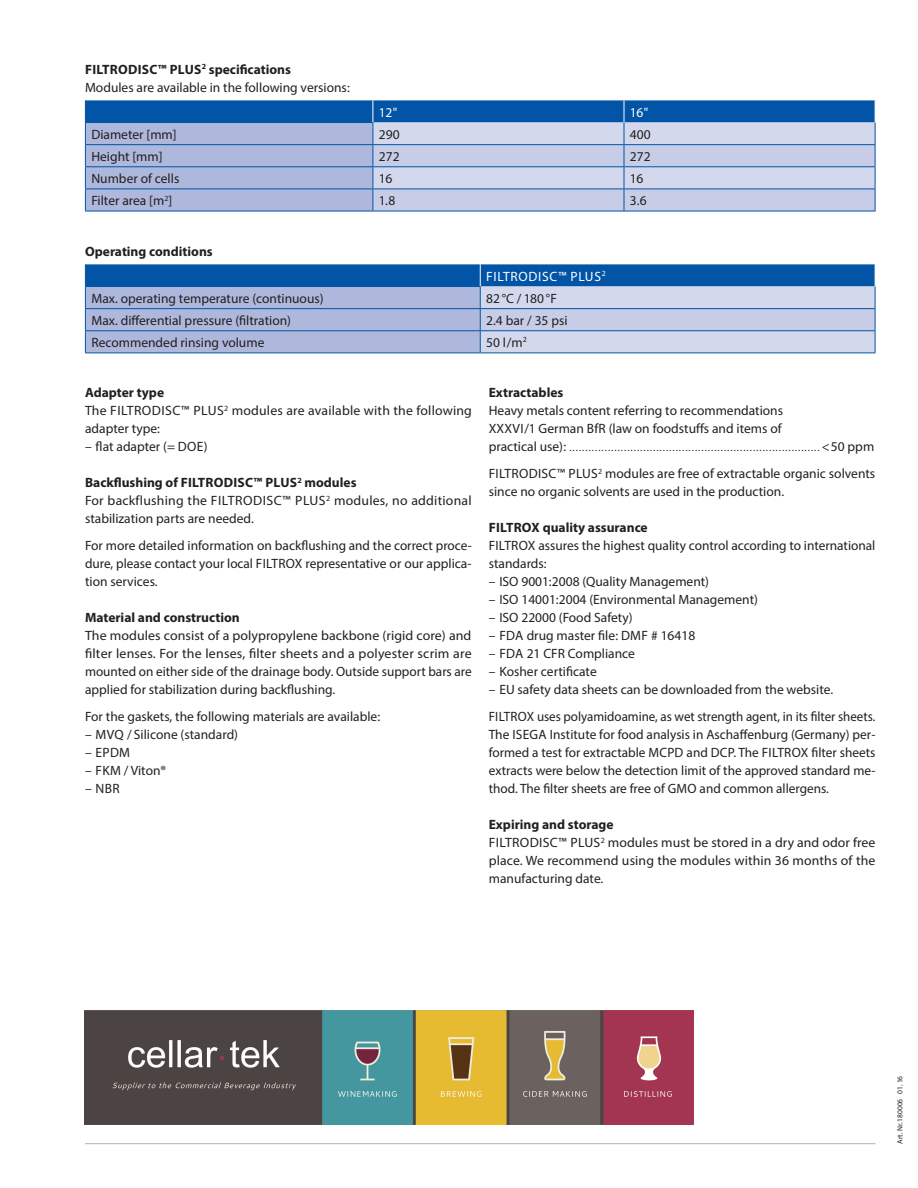
<style>
.page{position:relative;width:918px;height:1188px;background:#fff}
.page>*{position:absolute;margin:0;border:0;box-sizing:border-box;transform-origin:0 0}
.t1{font:13.5px/18px "Myriad Pro";color:#231f20}
.t2{font:13.5px/18px "Myriad";color:#231f20}
.t3{font:700 13.5px "Myriad Pro";color:#231f20}
.t4{font:13.5px "Myriad Pro";letter-spacing:.05em;color:#fff}
.t5{font:10.5px "Myriad";color:#231f20}
.t6{font:7.5px "Myriad Pro";color:#231f20}
.s1{font-weight:700}
.s2{font-size:13.5px}
</style>
<div class="page">
<hr style="left:85px;top:1143px;width:790px;height:1px;background:#b2b3b7">
<hr style="left:85px;top:211px;width:288px;height:1px;background:#0154a6">
<hr style="left:373px;top:211px;width:251px;height:1px;background:#0154a6">
<hr style="left:624px;top:211px;width:251px;height:1px;background:#0154a6">
<svg style="left:85px;top:100px;width:791px;height:111px;background:#93acd5"></svg>
<hr style="left:85px;top:353px;width:395px;height:1px;background:#0154a6">
<hr style="left:480px;top:353px;width:395px;height:1px;background:#0154a6">
<svg style="left:85px;top:264px;width:791px;height:89px;background:#89a6d2"></svg>
<img style="left:84px;top:1010px;width:609px;height:115px">
<p class="t1" style="left:85px;top:60px;width:266px"><span class="s1">FILTRODISC™ PLUS</span><sup>2</sup> <span class="s1">specifications<br></span>Modules are available in the following versions:</p>
<p class="t4" style="left:379px;top:104px;width:20px">12"</p>
<p class="t4" style="left:630px;top:104px;width:20px">16"</p>
<p class="t1" style="left:91px;top:125px;width:87px">Diameter [mm]</p>
<p class="t1" style="left:379px;top:125px;width:22px">290</p>
<p class="t1" style="left:630px;top:125px;width:22px">400</p>
<p class="t1" style="left:91px;top:147px;width:73px">Height [mm]</p>
<p class="t1" style="left:379px;top:147px;width:22px">272</p>
<p class="t1" style="left:630px;top:147px;width:22px">272</p>
<p class="t1" style="left:91px;top:169px;width:89px">Number of cells</p>
<p class="t1" style="left:379px;top:169px;width:15px">16</p>
<p class="t1" style="left:630px;top:169px;width:15px">16</p>
<p class="t1" style="left:91px;top:191px;width:82px">Filter area [m<sup>2</sup>]</p>
<p class="t1" style="left:379px;top:191px;width:18px">1.8</p>
<p class="t1" style="left:630px;top:191px;width:18px">3.6</p>
<p class="t3" style="left:85px;top:243px;width:129px">Operating conditions</p>
<p class="t4" style="left:486px;top:268px;width:121px">FILTRODISC™ PLUS<sup>2</sup></p>
<p class="t1" style="left:91px;top:289px;width:234px">Max. operating temperature (continuous)</p>
<p class="t1" style="left:486px;top:289px;width:72px">82°C / 180°F</p>
<p class="t1" style="left:91px;top:311px;width:201px">Max. differential pressure (filtration)</p>
<p class="t1" style="left:486px;top:311px;width:83px">2.4 bar / 35 psi</p>
<p class="t1" style="left:91px;top:333px;width:175px">Recommended rinsing volume</p>
<p class="t1" style="left:486px;top:333px;width:42px">50 l/m<sup>2</sup></p>
<p class="t1" style="left:85px;top:384px;width:388px"><span class="s1">Adapter type<br></span>The FILTRODISC™ PLUS<sup>2</sup> modules are available with the following adapter type:</p>
<p class="t1" style="left:85px;top:438px;width:124px">– flat adapter (= DOE)</p>
<p class="t1" style="left:85px;top:474px;width:388px"><span class="s1">Backflushing of FILTRODISC™ PLUS</span><sup>2</sup> <span class="s1">modules<br></span>For backflushing the FILTRODISC™ PLUS<sup>2</sup> modules, no additional stabilization parts are needed.</p>
<p class="t1" style="left:85px;top:537px;width:388px;text-align:justify">For more detailed information on backflushing and the correct proce&shy;dure, please contact your local FILTROX representative or our applica&shy;tion services.</p>
<p class="t3" style="left:85px;top:609px;width:156px">Material and construction</p>
<p class="t1" style="left:85px;top:627px;width:388px;text-align:justify">The modules consist of a polypropylene backbone (rigid core) and filter lenses. For the lenses, filter sheets and a polyester scrim are mounted on either side of the drainage body. Outside support bars are applied for stabilization during backflushing.</p>
<p class="t1" style="left:85px;top:708px;width:297px">For the gaskets, the following materials are available:</p>
<p class="t1" style="left:85px;top:726px;width:155px">– MVQ / Silicone (standard)</p>
<p class="t1" style="left:85px;top:744px;width:47px">– EPDM</p>
<p class="t1" style="left:85px;top:762px;width:83px">– FKM / Viton®</p>
<p class="t1" style="left:85px;top:780px;width:36px">– NBR</p>
<p class="t3" style="left:489px;top:384px;width:76px">Extractables</p>
<p class="t2" style="left:489px;top:402px;width:296px">Heavy metals content referring to recommendations<br>XXXVI/1 German BfR (law on foodstuffs and items of</p>
<p class="t5" style="left:489px;top:443px;width:387px"><span class="s2">practical use):</span> ..............................................................................<span class="s2">&lt;50 ppm</span></p>
<p class="t1" style="left:489px;top:465px;width:388px">FILTRODISC™ PLUS<sup>2</sup> modules are free of extractable organic solvents since no organic solvents are used in the production.</p>
<p class="t3" style="left:489px;top:519px;width:160px">FILTROX quality assurance</p>
<p class="t1" style="left:489px;top:537px;width:388px">FILTROX assures the highest quality control according to international standards:</p>
<p class="t1" style="left:489px;top:573px;width:222px">– ISO 9001:2008 (Quality Management)</p>
<p class="t1" style="left:489px;top:591px;width:271px">– ISO 14001:2004 (Environmental Management)</p>
<p class="t1" style="left:489px;top:609px;width:145px">– ISO 22000 (Food Safety)</p>
<p class="t1" style="left:489px;top:627px;width:208px">– FDA drug master file: DMF # 16418</p>
<p class="t1" style="left:489px;top:645px;width:148px">– FDA 21 CFR Compliance</p>
<p class="t1" style="left:489px;top:663px;width:110px">– Kosher certificate</p>
<p class="t1" style="left:489px;top:676px;width:388px;line-height:27px">– EU safety data sheets can be downloaded from the website.<br>FILTROX uses polyamidoamine, as wet strength agent, in its filter sheets.</p>
<p class="t1" style="left:489px;top:726px;width:388px;text-align:justify">The ISEGA Institute for food analysis in Aschaffenburg (Germany) per&shy;formed a test for extractable MCPD and DCP. The FILTROX filter sheets extracts were below the detection limit of the approved standard me&shy;thod. The filter sheets are free of GMO and common allergens.</p>
<p class="t1" style="left:489px;top:816px;width:388px"><span class="s1">Expiring and storage<br></span>FILTRODISC™ PLUS<sup>2</sup> modules must be stored in a dry and odor free place. We recommend using the modules within 36 months of the manufacturing date.</p>
<p class="t6" style="left:895px;top:1144px;width:70px;rotate:-90deg">Art. Nr. 180006 01. 16</p>
</div>
